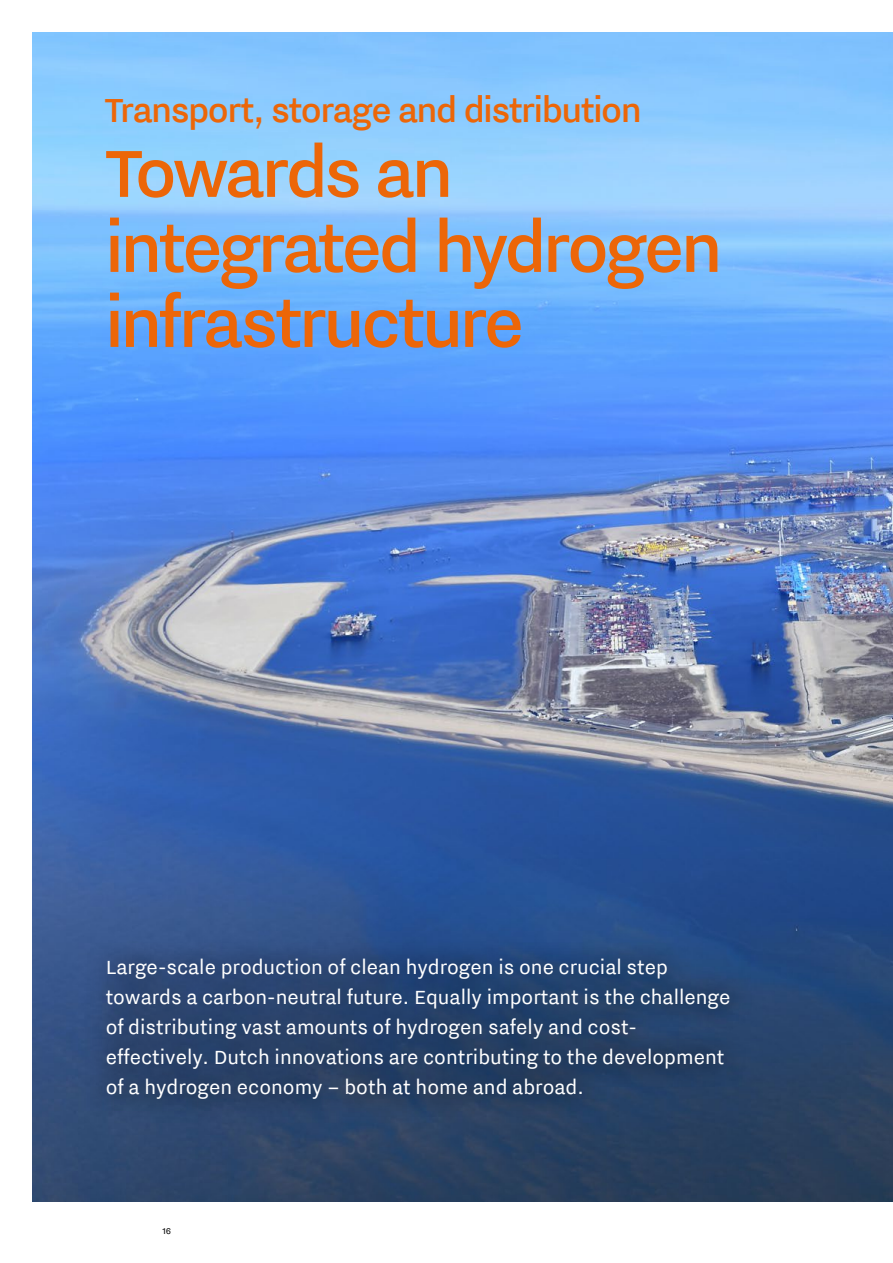
<style>
.page{position:relative;width:893px;height:1263px;background:#fff}
.page>*{position:absolute;margin:0;border:0;box-sizing:border-box;transform-origin:0 0}
.t1{font:500 84px/75px "NL Nitti Grotesk";letter-spacing:-.045em;color:#ec6608}
.t2{font:500 42px "NL Nitti Grotesk";letter-spacing:-.035em;color:#ec6608}
.t3{font:24px/30px "NL Nitti Grotesk";color:#fff}
.t4{font:10.5px "NL Nitti Grotesk";color:#000}
</style>
<div class="page">
<img style="left:32px;top:32px;width:861px;height:1170px">
<svg style="left:85px;top:938px;width:667px;height:183px;background:#27426c"></svg>
<h2 class="t2" style="left:105px;top:86px;width:539px">Transport, storage and distribution</h2>
<h1 class="t1" style="left:105px;top:133px;width:620px">Towards an integrated hydrogen infrastructure</h1>
<p class="t3" style="left:106px;top:951px;width:626px">Large-scale production of clean hydrogen is one crucial step towards a carbon-neutral future. Equally important is the challenge of distributing vast amounts of hydrogen safely and cost&shy;effectively. Dutch innovations are contributing to the development of a hydrogen economy – both at home and abroad.</p>
<p class="t4" style="left:162px;top:1225px;width:10px">16</p>
</div>
